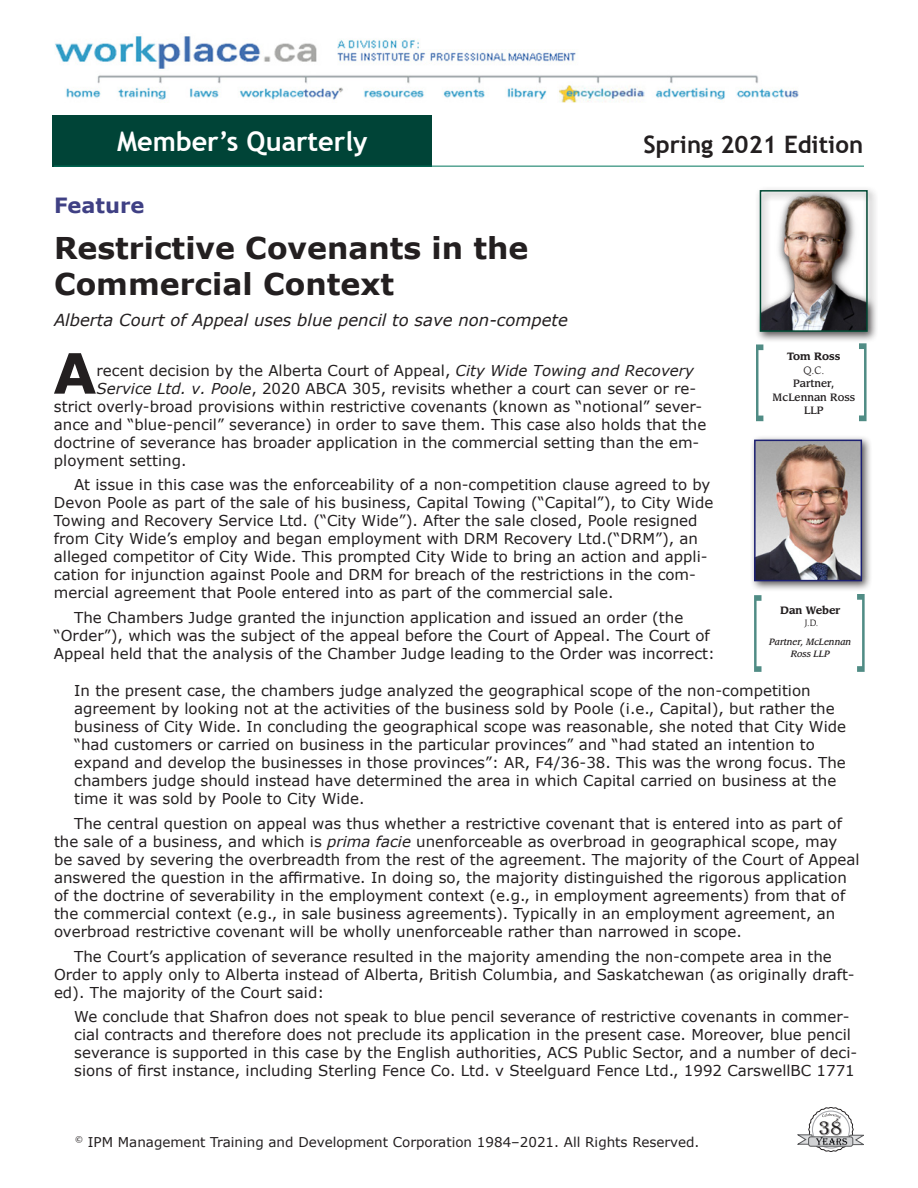
<style>
.page{position:relative;width:918px;height:1188px;background:#fff}
.page>*{position:absolute;margin:0;border:0;box-sizing:border-box;transform-origin:0 0}
.DropCap{font:700 55.65px "Verdana";color:#231f20}
.Head1{font:700 30px/36px "Verdana";color:#231f20}
.t1{font:700 27px "Trebuchet MS";color:#fff}
.t2{font:700 24px "Trebuchet MS";color:#231f20}
.t3{font:700 21px "Verdana";color:#3f4084}
.t4{font:20.1px "Algerian";color:#231f20}
.Head2{font:italic 16.5px "Verdana";color:#231f20}
.Body_Text{font:15px/18px "Verdana";color:#231f20}
.Body_Text_DENT{font:15px/18px "Verdana";color:#231f20}
.DropCap-2{font:15px "Verdana";color:#231f20}
.t5{font:13.5px "Verdana";color:#231f20}
.caption_name{font:500 10.5px/13.5px "Leawood Std";color:#231f20;text-align:center;scale:.95 1}
.caption_name-2{font:700 10.5px "Leawood Std";color:#231f20;scale:.95 1}
.caption_company{font:italic 500 9px/12px "Leawood Std";color:#231f20;text-align:center;scale:.95 1}
.caption_name-3{font:9px "Leawood Std";color:#231f20;scale:.95 1}
.s1{font-style:italic}
.s2{font-weight:700}
.s3{font-weight:400}
</style>
<div class="page">
<img style="left:55px;top:36px;width:744px;height:67px">
<div style="left:53px;top:115px;width:379px;height:51px;background:#004437"></div>
<hr style="left:54px;top:166px;width:810px;height:1px;background:#00765d">
<svg style="left:798px;top:1107px;width:66px;height:45px"></svg>
<svg style="left:756px;top:344px;width:7px;height:77px"></svg>
<svg style="left:859px;top:343px;width:8px;height:78px"></svg>
<div style="left:755px;top:185px;width:124px;height:158px;background:#231f20;opacity:.75"></div>
<img style="left:763px;top:193px;width:102px;height:136px">
<div style="left:760px;top:190px;width:108px;height:142px;border:2px solid #004833"></div>
<div style="left:749px;top:435px;width:124px;height:157px;background:#231f20;opacity:.75"></div>
<img style="left:757px;top:443px;width:102px;height:135px">
<div style="left:754px;top:440px;width:108px;height:141px;border:2px solid #1c2072"></div>
<svg style="left:754px;top:595px;width:8px;height:77px"></svg>
<svg style="left:857px;top:594px;width:8px;height:78px"></svg>
<h3 class="t1" style="left:117px;top:124px;width:252px">Member’s Quarterly</h3>
<h3 class="t2" style="left:643px;top:129px;width:221px">Spring 2021 Edition</h3>
<p class="t3" style="left:54px;top:190px;width:92px">Feature</p>
<p class="Head1" style="left:54px;top:230px;width:476px">Restrictive Covenants in the<br>Commercial Context</p>
<p class="Head2" style="left:54px;top:309px;width:515px">Alberta Court of Appeal uses blue pencil to save non-compete</p>
<p class="DropCap" style="left:53px;top:334px;width:45px">A</p>
<p class="DropCap-2" style="left:97px;top:360px;width:599px">recent decision by the Alberta Court of Appeal, <span class="s1">City Wide Towing and Recovery</span></p>
<p class="DropCap-2" style="left:97px;top:378px;width:601px"><span class="s1">Service Ltd. v. Poole</span>, 2020 ABCA 305, revisits whether a court can sever or re-</p>
<p class="DropCap-2" style="left:54px;top:396px;width:650px">strict overly-broad provisions within restrictive covenants (known as “notional” sever-</p>
<p class="DropCap-2" style="left:54px;top:414px;width:654px">ance and “blue-pencil” severance) in order to save them. This case also holds that the</p>
<p class="DropCap-2" style="left:54px;top:432px;width:647px">doctrine of severance has broader application in the commercial setting than the em-</p>
<p class="DropCap-2" style="left:54px;top:450px;width:134px">ployment setting.</p>
<p class="Body_Text" style="left:54px;top:476px;width:661px;text-indent:20px">At issue in this case was the enforceability of a non-competition clause agreed to by Devon Poole as part of the sale of his business, Capital Towing (“Capital”), to City Wide Towing and Recovery Service Ltd. (“City Wide”). After the sale closed, Poole resigned from City Wide’s employ and began employment with DRM Recovery Ltd.(“DRM”), an alleged competitor of City Wide. This prompted City Wide to bring an action and appli&shy;cation for injunction against Poole and DRM for breach of the restrictions in the com&shy;mercial agreement that Poole entered into as part of the commercial sale.</p>
<p class="Body_Text" style="left:54px;top:609px;width:662px;text-indent:20px">The Chambers Judge granted the injunction application and issued an order (the “Order”), which was the subject of the appeal before the Court of Appeal. The Court of<br>Appeal held that the analysis of the Chamber Judge leading to the Order was incorrect:</p>
<p class="caption_name" style="left:773px;top:350px;width:88px"><span class="s2">Tom Ross<br></span><span class="s3">Q.C.<br></span>Partner,<br>McLennan Ross<br>LLP</p>
<p class="caption_name-2" style="left:780px;top:604px;width:65px">Dan Weber</p>
<p class="caption_name-3" style="left:805px;top:618px;width:16px">J.D.</p>
<p class="caption_company" style="left:769px;top:636px;width:88px">Partner, McLennan<br>Ross LLP</p>
<p class="Body_Text_DENT" style="left:74px;top:682px;width:773px">In the present case, the chambers judge analyzed the geographical scope of the non-competition agreement by looking not at the activities of the business sold by Poole (i.e., Capital), but rather the business of City Wide. In concluding the geographical scope was reasonable, she noted that City Wide “had customers or carried on business in the particular provinces” and “had stated an intention to expand and develop the businesses in those provinces”: AR, F4/36-38. This was the wrong focus. The chambers judge should instead have determined the area in which Capital carried on business at the time it was sold by Poole to City Wide.</p>
<p class="Body_Text" style="left:54px;top:814px;width:807px;text-indent:20px">The central question on appeal was thus whether a restrictive covenant that is entered into as part of the sale of a business, and which is <span class="s1">prima facie</span> unenforceable as overbroad in geographical scope, may<br>be saved by severing the overbreadth from the rest of the agreement. The majority of the Court of Appeal answered the question in the affirmative. In doing so, the majority distinguished the rigorous application of the doctrine of severability in the employment context (e.g., in employment agreements) from that of the commercial context (e.g., in sale business agreements). Typically in an employment agreement, an overbroad restrictive covenant will be wholly unenforceable rather than narrowed in scope.</p>
<p class="Body_Text" style="left:54px;top:947px;width:802px;text-indent:20px">The Court’s application of severance resulted in the majority amending the non-compete area in the<br>Order to apply only to Alberta instead of Alberta, British Columbia, and Saskatchewan (as originally draft&shy;ed). The majority of the Court said:</p>
<p class="Body_Text_DENT" style="left:74px;top:1008px;width:784px">We conclude that Shafron does not speak to blue pencil severance of restrictive covenants in commer&shy;cial contracts and therefore does not preclude its application in the present case. Moreover, blue pencil severance is supported in this case by the English authorities, ACS Public Sector, and a number of deci&shy;sions of first instance, including Sterling Fence Co. Ltd. v Steelguard Fence Ltd., 1992 CarswellBC 1771</p>
<p class="t5" style="left:75px;top:1133px;width:626px"><sup>©</sup> IPM Management Training and Development Corporation 1984–2021. All Rights Reserved.</p>
<h3 class="t4" style="left:818px;top:1117px;width:26px">38</h3>
</div>
